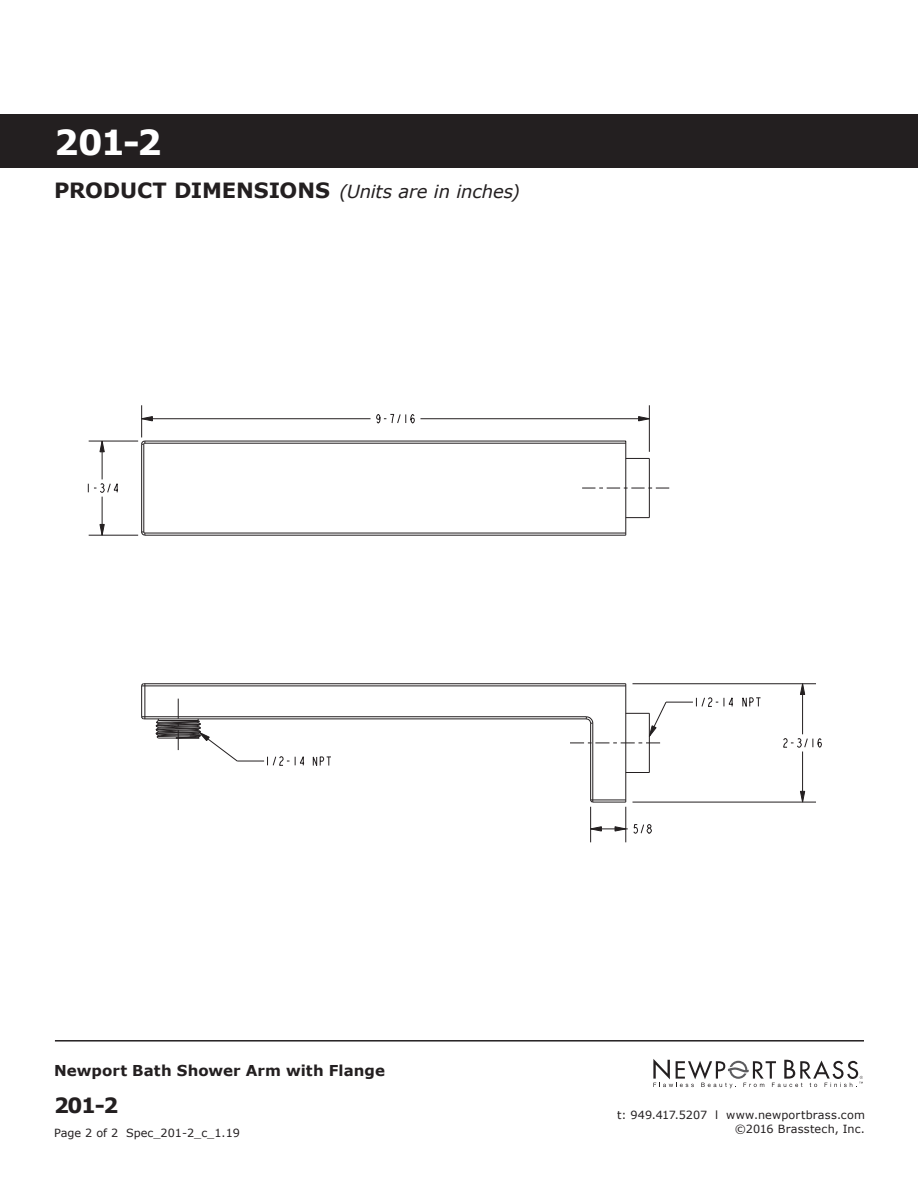
<style>
.page{position:relative;width:918px;height:1188px;background:#fff}
.page>*{position:absolute;margin:0;border:0;box-sizing:border-box;transform-origin:0 0}
.t1{font:700 34.5px "Verdana";color:#fff}
.t2{font:700 21px "Verdana";color:#231f20}
.t3{font:italic 18px "Verdana";letter-spacing:-.01em;color:#231f20}
.t4{font:700 15px "Verdana";letter-spacing:.005em;color:#231f20}
.t5{font:11.25px/13.5px "Verdana";letter-spacing:.015em;color:#231f20;text-align:right}
.s1{font-weight:700;font-style:normal;font-size:21px}
</style>
<div class="page">
<svg style="left:653px;top:1059px;width:210px;height:29px"></svg>
<hr style="left:55px;top:1040px;width:809px;height:2px;background:#231f20">
<div style="left:0;top:114px;width:918px;height:54px;background:#231f20"></div>
<svg style="left:87px;top:405px;width:735px;height:438px"></svg>
<hr style="left:141px;top:686px;width:1px;height:31px;background:#231f20">
<hr style="left:593px;top:802px;width:33px;height:1px;background:#231f20">
<svg style="left:627px;top:772px;width:22px;height:1px"></svg>
<hr style="left:144px;top:719px;width:442px;height:1px;background:#231f20">
<svg style="left:627px;top:694px;width:107px;height:43px"></svg>
<hr style="left:144px;top:683px;width:482px;height:1px;background:#231f20">
<hr style="left:590px;top:723px;width:1px;height:77px;background:#231f20">
<hr style="left:626px;top:684px;width:1px;height:118px;background:#231f20">
<hr style="left:649px;top:713px;width:1px;height:60px;background:#231f20">
<hr style="left:141px;top:444px;width:1px;height:88px;background:#231f20">
<svg style="left:626px;top:517px;width:23px;height:1px"></svg>
<svg style="left:626px;top:458px;width:23px;height:1px"></svg>
<svg style="left:144px;top:441px;width:482px;height:95px"></svg>
<hr style="left:649px;top:458px;width:1px;height:60px;background:#231f20">
<svg style="left:586px;top:716px;width:7px;height:8px"></svg>
<svg style="left:590px;top:799px;width:3px;height:4px"></svg>
<svg style="left:141px;top:531px;width:5px;height:5px"></svg>
<svg style="left:141px;top:441px;width:5px;height:4px"></svg>
<svg style="left:155px;top:699px;width:134px;height:68px"></svg>
<svg style="left:312px;top:752px;width:19px;height:19px"></svg>
<h1 class="t1" style="left:54px;top:121px;width:109px">201-2</h1>
<h3 class="t3" style="left:54px;top:180px;width:467px"><span class="s1">Product dim ensions</span> (Units are in inches)</h3>
<h3 class="t4" style="left:54px;top:1061px;width:333px">Newport Bath shower Arm with Flange</h3>
<h2 class="t2" style="left:54px;top:1092px;width:66px">201-2</h2>
<p class="t5" style="left:54px;top:1126px;width:187px">Page 2 of 2 Spec_201-2_c_1.19</p>
<p class="t5" style="left:617px;top:1108px;width:249px">t: 949.417.5207 l www.newportbrass.com ©2016 Brasstech, Inc.</p>
</div>
